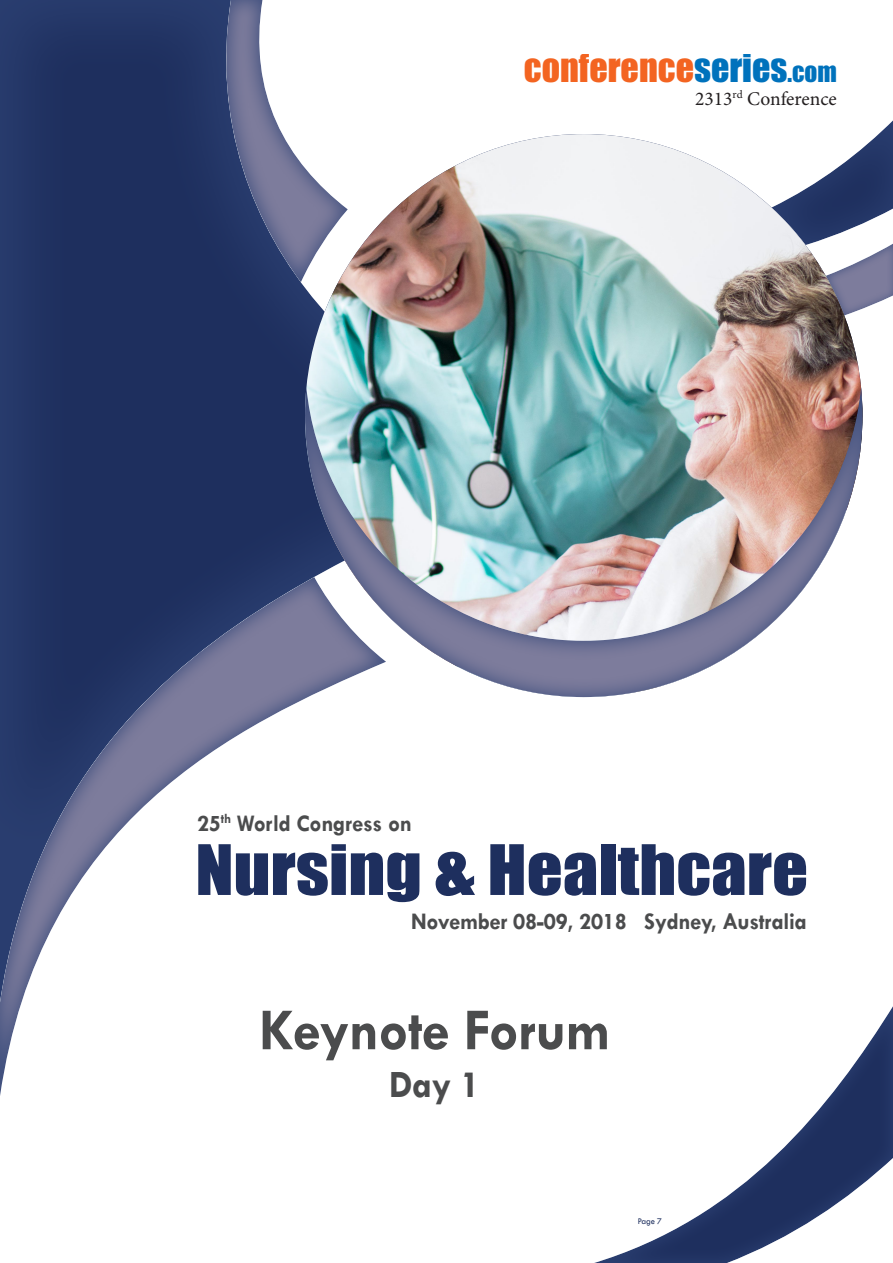
<style>
.page{position:relative;width:893px;height:1263px;background:#fff}
.page>*{position:absolute;margin:0;border:0;box-sizing:border-box;transform-origin:0 0}
.t1{font:64.2px "Impact";color:#1e2f5e;scale:1.1 1}
.t2{font:700 60px "Tw Cen";letter-spacing:-.01em;color:#4b4c4d;scale:.95 1}
.t3{font:700 39px "Tw Cen";color:#4b4c4d;scale:.95 1}
.t4{font:36px "Impact";color:#f36421}
.t5{font:700 24px "Tw Cen";letter-spacing:-.01em;color:#4b4c4d;scale:.95 1}
.t6{font:19.5px "Minion Pro";color:#231f20}
.t7{font:9px "Tw Cen";color:#1e2f5e;scale:.95 1}
.s1{color:#0072bc}
.s2{font-size:25.2px;color:#0072bc}
</style>
<div class="page">
<div style="left:589px;top:1003px;width:304px;height:260px;background:#2e4376;opacity:.75"></div>
<div style="left:0;top:0;width:559px;height:1004px;background:#2e4376;opacity:.75"></div>
<div style="left:0;top:577px;width:387px;height:522px;background:#2e4376;opacity:.75"></div>
<div style="left:225px;top:0;width:124px;height:284px;background:#2e4376;opacity:.75"></div>
<svg style="left:862px;top:120px;width:31px;height:104px"></svg>
<div style="left:823px;top:242px;width:70px;height:75px;background:#2e4376;opacity:.75"></div>
<img style="left:305px;top:134px;width:557px;height:252px">
<div style="left:303px;top:386px;width:561px;height:314px;background:#2e4376;opacity:.75"></div>
<h3 class="t4" style="left:524px;top:40px;width:314px">conference<span class="s1">series</span><span class="s2">.com</span></h3>
<p class="t6" style="left:695px;top:85px;width:143px">2313<sup>rd</sup> Conference</p>
<p class="t5" style="left:197px;top:809px;width:228px">25<sup>th</sup> World Congress on</p>
<h1 class="t1" style="left:195px;top:820px;width:558px">Nursing &amp; Healthcare</h1>
<p class="t5" style="left:411px;top:907px;width:418px">November 08-09, 2018 Sydney, Australia</p>
<p class="t2" style="left:259px;top:994px;width:372px">Keynote Forum</p>
<p class="t3" style="left:389px;top:1062px;width:97px">Day 1</p>
<p class="t7" style="left:638px;top:1215px;width:27px">Page 7</p>
</div>
